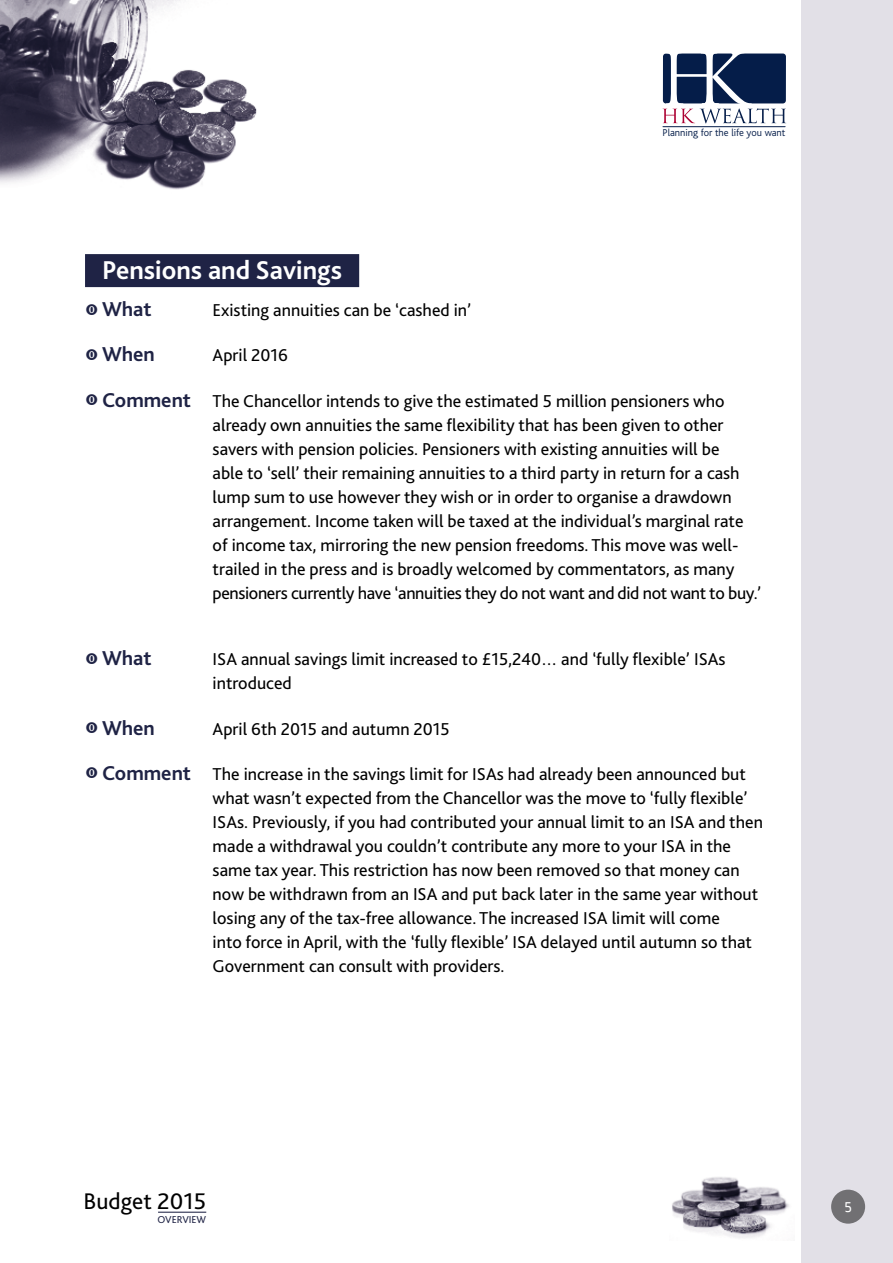
<style>
.page{position:relative;width:893px;height:1263px;background:#fff}
.page>*{position:absolute;margin:0;border:0;box-sizing:border-box;transform-origin:0 0}
.t1{font:700 27px "Bliss 2";color:#fff}
.t2{font:23.7px "Bliss 2";color:#000}
.t3{font:700 21px "Bliss 2";color:#1f2345}
.t4{font:18px/24px "Bliss 2";color:#000}
.t5{font:15px "Mako";color:#fff}
.t6{font:300 10.5px "Bliss";color:#051d49}
.t7{font:10.5px "Bliss 2";color:#1f2345}
.s1{color:#1f2345}
.s2{font-weight:700;font-size:21px;color:#1f2345}
</style>
<div class="page">
<div style="left:801px;top:0;width:92px;height:1263px;background:#e2e0e7"></div>
<hr style="left:158px;top:1212px;width:48px;height:1px;background:#1f2345">
<img style="left:0;top:0;width:257px;height:190px">
<img style="left:672px;top:1177px;width:117px;height:61px">
<hr style="left:663px;top:126px;width:122px;height:1px;background:#051d49">
<svg style="left:663px;top:53px;width:123px;height:70px"></svg>
<div style="left:85px;top:254px;width:274px;height:33px;background:#1f2345"></div>
<p class="t6" style="left:663px;top:127px;width:124px">Planning for the life you want</p>
<h1 class="t1" style="left:102px;top:254px;width:242px">Pensions and Savings</h1>
<p class="t3" style="left:85px;top:296px;width:68px">▼ What</p>
<p class="t4" style="left:213px;top:298px;width:260px">Existing annuities can be ‘cashed in’</p>
<p class="t3" style="left:85px;top:341px;width:71px">▼ When</p>
<p class="t4" style="left:213px;top:343px;width:77px">April 2016</p>
<p class="t4" style="left:213px;top:388px;width:550px;text-indent:-128px"><span class="s1">▼</span> <span class="s2">Comment</span> The Chancellor intends to give the estimated 5 million pensioners who already own annuities the same flexibility that has been given to other savers with pension policies. Pensioners with existing annuities will be<br>able to ‘sell’ their remaining annuities to a third party in return for a cash lump sum to use however they wish or in order to organise a drawdown arrangement. Income taken will be taxed at the individual’s marginal rate of income tax, mirroring the new pension freedoms. This move was well&shy;trailed in the press and is broadly welcomed by commentators, as many pensioners currently have ‘annuities they do not want and did not want to buy.’</p>
<p class="t3" style="left:85px;top:645px;width:68px">▼ What</p>
<p class="t4" style="left:213px;top:647px;width:514px">ISA annual savings limit increased to £15,240… and ‘fully flexible’ ISAs introduced</p>
<p class="t3" style="left:85px;top:714px;width:71px">▼ When</p>
<p class="t4" style="left:213px;top:716px;width:239px">April 6th 2015 and autumn 2015</p>
<p class="t4" style="left:213px;top:761px;width:552px;text-indent:-128px"><span class="s1">▼</span> <span class="s2">Comment</span> The increase in the savings limit for ISAs had already been announced but what wasn’t expected from the Chancellor was the move to ‘fully flexible’ ISAs. Previously, if you had contributed your annual limit to an ISA and then made a withdrawal you couldn’t contribute any more to your ISA in the same tax year. This restriction has now been removed so that money can now be withdrawn from an ISA and put back later in the same year without losing any of the tax-free allowance. The increased ISA limit will come<br>into force in April, with the ‘fully flexible’ ISA delayed until autumn so that Government can consult with providers.</p>
<h2 class="t2" style="left:83px;top:1186px;width:124px">Budget 2015</h2>
<p class="t5" style="left:844px;top:1196px;width:9px">5</p>
<p class="t7" style="left:157px;top:1213px;width:50px">OVERVIEW</p>
</div>
